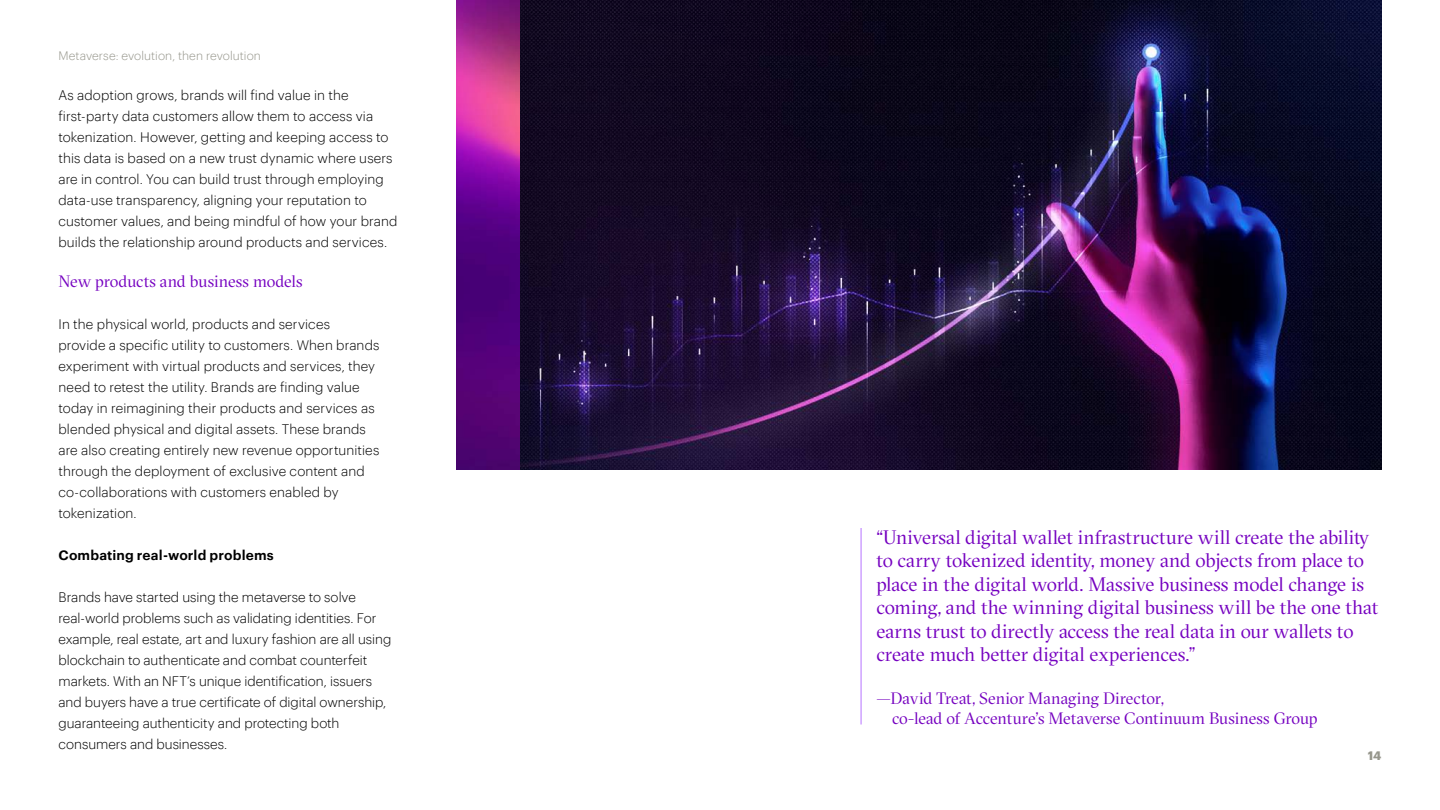
<style>
.page{position:relative;width:1440px;height:810px;background:#fff}
.page>*{position:absolute;margin:0;border:0;box-sizing:border-box;transform-origin:0 0}
.H6_Sectra_Book{font:19.5px/23.4px "GT Sectra Fine";letter-spacing:-.005em;color:#7500c0}
.H6_Sectra_Book-2{font:16.5px/19.8px "GT Sectra Fine";letter-spacing:-.005em;color:#7500c0}
.Sectra_Book_-_Body_T{font:16.5px "GT Sectra Fine";letter-spacing:-.005em;color:#7500c0}
.Body{font:300 13.5px/21px "Graphik";letter-spacing:.005em;color:#000}
.Body-2{font:600 13.5px "Graphik";letter-spacing:.01em;color:#000}
.t1{font:300 12px "Graphik";letter-spacing:.005em;color:#96968c}
.t2{font:700 12px "Graphik";color:#96968c}
</style>
<div class="page">
<img style="left:456px;top:0;width:926px;height:470px">
<hr style="left:861px;top:528px;width:1px;height:196px;background:#be82ff">
<p class="t1" style="left:58px;top:47px;width:204px">Metaverse: evolution, then revolution</p>
<p class="Body" style="left:58px;top:83px;width:341px">As adoption grows, brands will find value in the first-party data customers allow them to access via tokenization. However, getting and keeping access to this data is based on a new trust dynamic where users are in control. You can build trust through employing data-use transparency, aligning your reputation to customer values, and being mindful of how your brand builds the relationship around products and services.</p>
<p class="Sectra_Book_-_Body_T" style="left:58px;top:272px;width:246px">New products and business models</p>
<p class="Body" style="left:58px;top:313px;width:323px">In the physical world, products and services provide a specific utility to customers. When brands experiment with virtual products and services, they need to retest the utility. Brands are finding value today in reimagining their products and services as blended physical and digital assets. These brands are also creating entirely new revenue opportunities through the deployment of exclusive content and co-collaborations with customers enabled by tokenization.</p>
<p class="Body-2" style="left:58px;top:545px;width:217px">Combating real-world problems</p>
<p class="Body" style="left:58px;top:586px;width:334px">Brands have started using the metaverse to solve real-world problems such as validating identities. For example, real estate, art and luxury fashion are all using blockchain to authenticate and combat counterfeit markets. With an NFT’s unique identification, issuers and buyers have a true certificate of digital ownership, guaranteeing authenticity and protecting both consumers and businesses.</p>
<p class="H6_Sectra_Book" style="left:876px;top:526px;width:503px">“Universal digital wallet infrastructure will create the ability to carry tokenized identity, money and objects from place to place in the digital world. Massive business model change is coming, and the winning digital business will be the one that earns trust to directly access the real data in our wallets to create much better digital experiences.”</p>
<p class="H6_Sectra_Book-2" style="left:892px;top:689px;width:427px;text-indent:-16px">—David Treat, Senior Managing Director,<br>co-lead of Accenture’s Metaverse Continuum Business Group</p>
<p class="t2" style="left:1368px;top:746px;width:15px">14</p>
</div>
